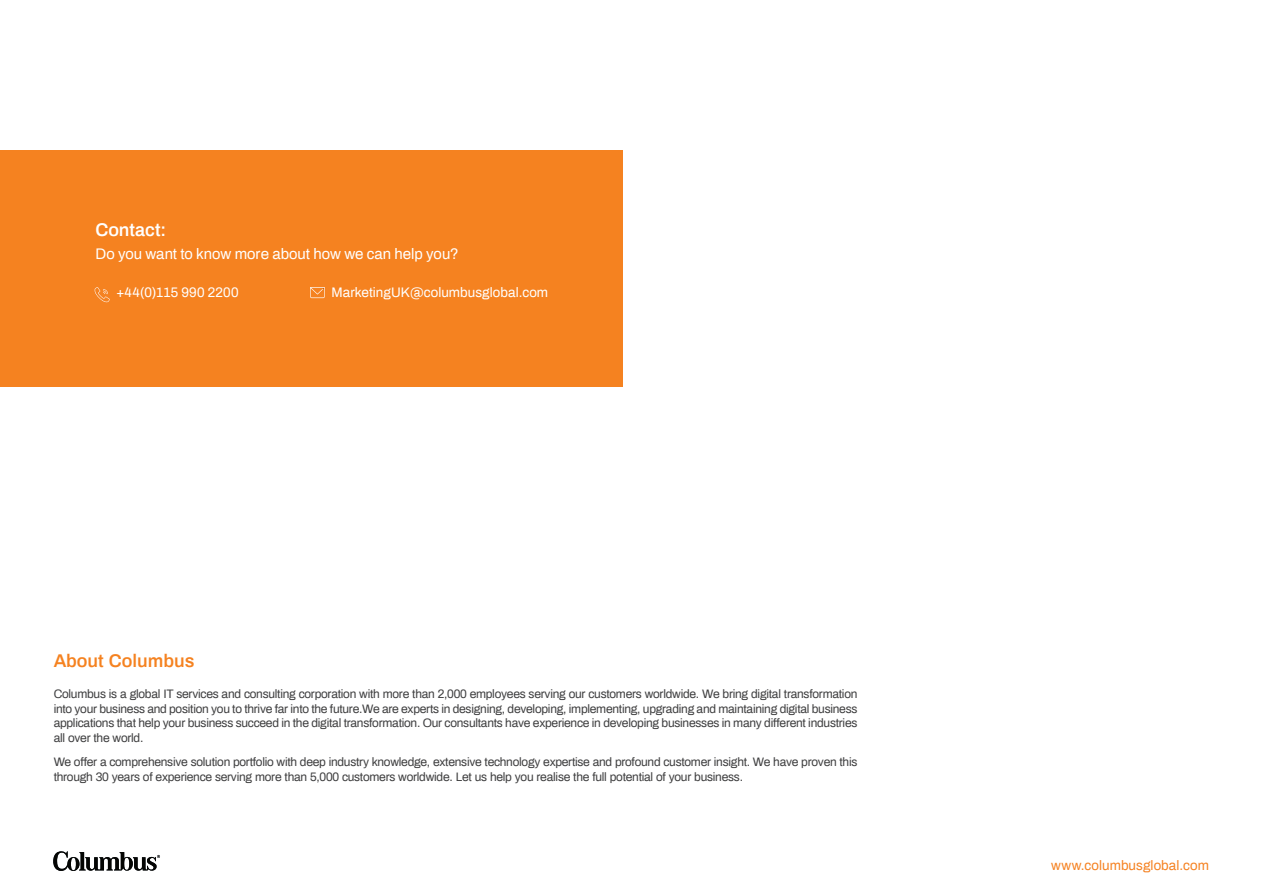
<style>
.page{position:relative;width:1263px;height:893px;background:#fff}
.page>*{position:absolute;margin:0;border:0;box-sizing:border-box;transform-origin:0 0}
.t1{font:600 18px "Archivo";color:#f58220}
.Body_Copy{font:600 18px "Archivo";color:#fff}
.Body_Copy-2{font:15px "Archivo";color:#fff}
.Body_Copy-3{font:13.5px "Archivo";letter-spacing:.005em;color:#fff}
.Body_Copy-4{font:13.5px "Archivo";letter-spacing:.005em;color:#f58222}
.t2{font:12px/14.4px "Archivo";letter-spacing:-.02em;color:#3e3e3f;text-align:justify}
</style>
<div class="page">
<svg style="left:53px;top:851px;width:107px;height:20px"></svg>
<div style="left:0;top:150px;width:622px;height:237px;background:#f58220"></div>
<svg style="left:94px;top:287px;width:16px;height:15px"></svg>
<svg style="left:310px;top:287px;width:15px;height:11px"></svg>
<p class="Body_Copy" style="left:95px;top:217px;width:72px">Contact:</p>
<p class="Body_Copy-2" style="left:95px;top:244px;width:365px">Do you want to know more about how we can help you?</p>
<p class="Body_Copy-3" style="left:116px;top:283px;width:124px">+44(0)115 990 2200</p>
<p class="Body_Copy-3" style="left:331px;top:283px;width:218px">MarketingUK@columbusglobal.com</p>
<p class="t1" style="left:54px;top:648px;width:142px">About Columbus</p>
<p class="t2" style="left:54px;top:686px;width:805px">Columbus is a global IT services and consulting corporation with more than 2,000 employees serving our customers worldwide. We bring digital transformation into your business and position you to thrive far into the future.We are experts in designing, developing, implementing, upgrading and maintaining digital business applications that help your business succeed in the digital transformation. Our consultants have experience in developing businesses in many different industries all over the world.</p>
<p class="t2" style="left:54px;top:754px;width:805px">We offer a comprehensive solution portfolio with deep industry knowledge, extensive technology expertise and profound customer insight. We have proven this through 30 years of experience serving more than 5,000 customers worldwide. Let us help you realise the full potential of your business.</p>
<p class="Body_Copy-4" style="left:1051px;top:856px;width:159px">www.columbusglobal.com</p>
</div>
